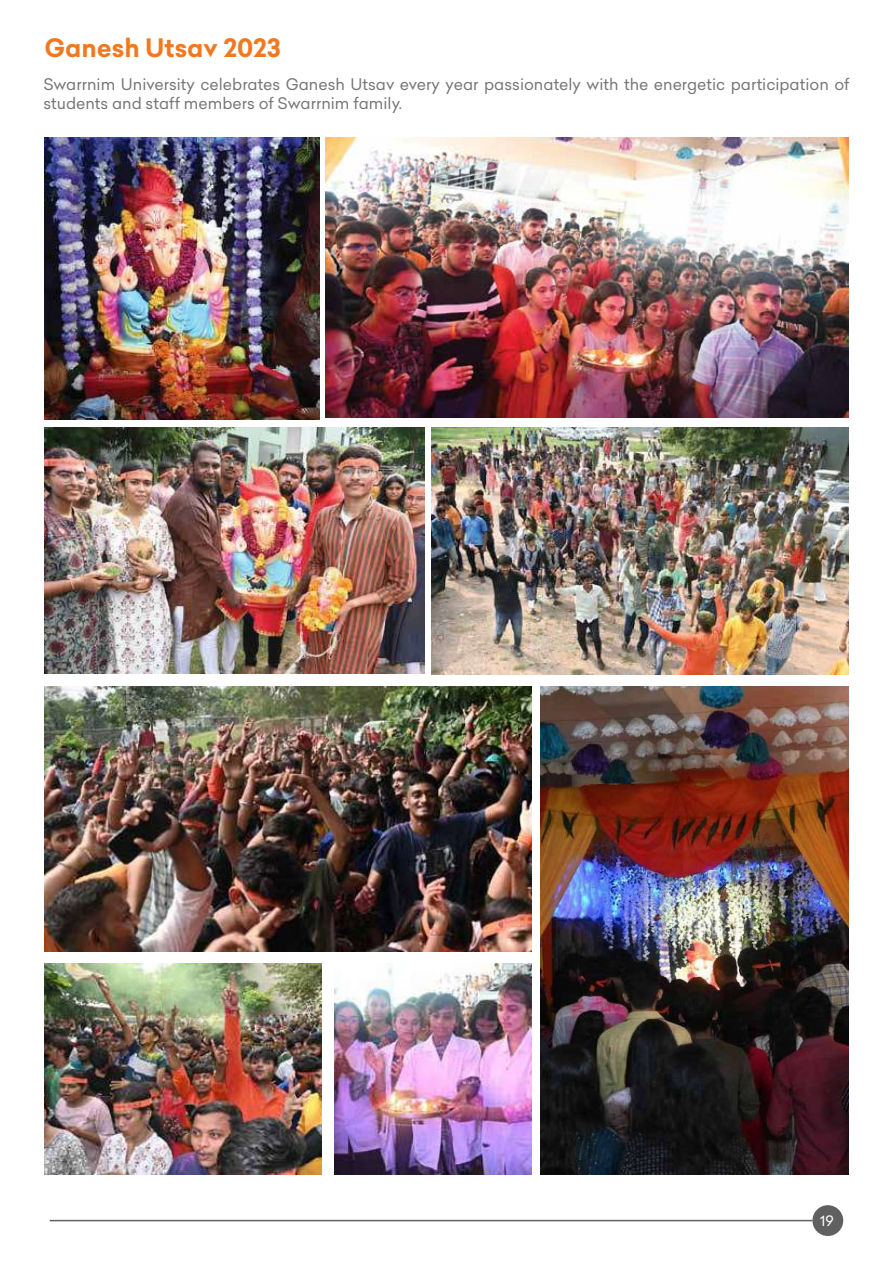
<style>
.page{position:relative;width:893px;height:1263px;background:#fff}
.page>*{position:absolute;margin:0;border:0;box-sizing:border-box;transform-origin:0 0}
.t1{font:700 24.9px "Celias";color:#f27820}
.t2{font:15.6px/18.8px "Celias";color:#767576}
.t3{font:14.1px "Celias";color:#fff}
</style>
<div class="page">
<div style="left:812px;top:1205px;width:31px;height:31px;background:#606060;border-radius:50%"></div>
<hr style="left:50px;top:1220px;width:762px;height:1px;background:#606060">
<img style="left:44px;top:138px;width:276px;height:281px">
<img style="left:325px;top:138px;width:524px;height:280px">
<img style="left:44px;top:427px;width:380px;height:247px">
<img style="left:432px;top:427px;width:417px;height:247px">
<img style="left:44px;top:686px;width:487px;height:265px">
<img style="left:44px;top:964px;width:277px;height:210px">
<img style="left:334px;top:964px;width:197px;height:210px">
<img style="left:541px;top:686px;width:308px;height:488px">
<h1 class="t1" style="left:44px;top:30px;width:238px">Ganesh Utsav 2023</h1>
<p class="t2" style="left:43px;top:74px;width:808px">Swarrnim University celebrates Ganesh Utsav every year passionately with the energetic participation of students and staff members of Swarrnim family.</p>
<p class="t3" style="left:820px;top:1210px;width:15px">19</p>
</div>
